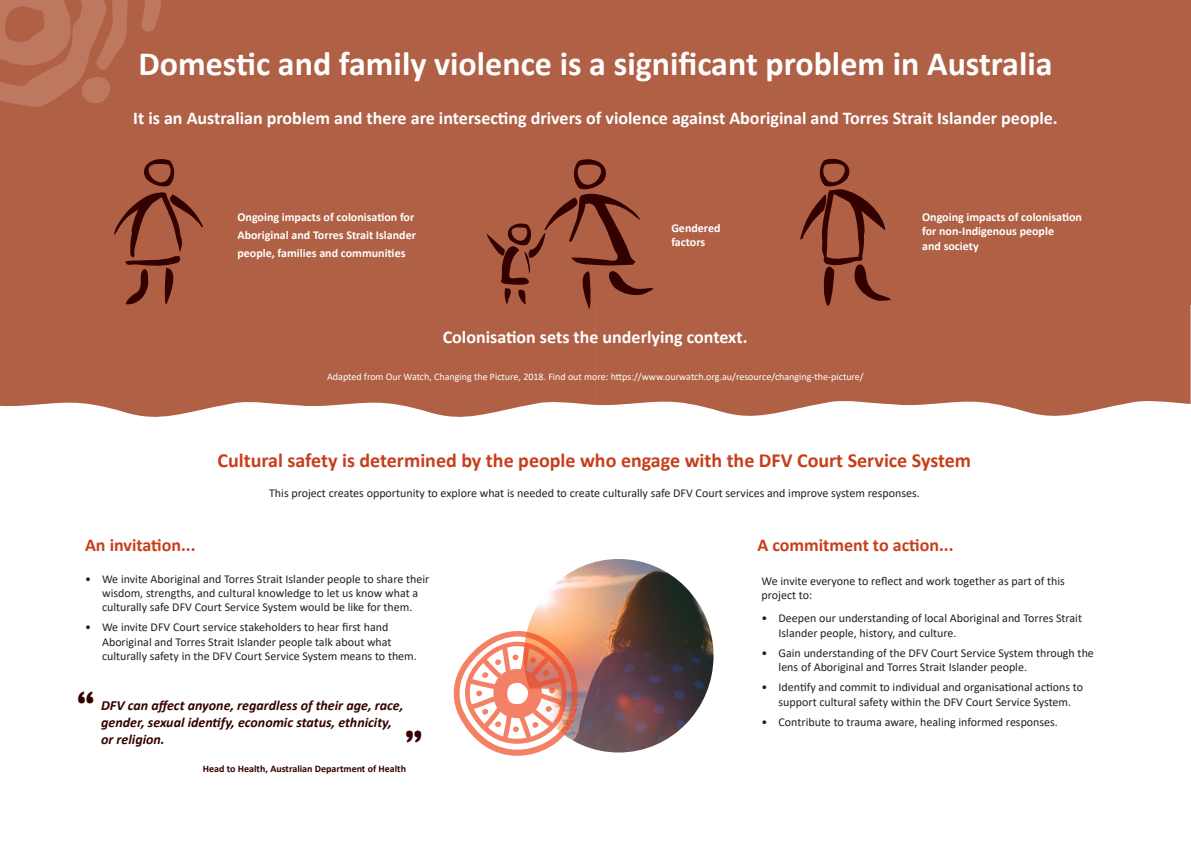
<style>
.page{position:relative;width:1191px;height:842px;background:#fff}
.page>*{position:absolute;margin:0;border:0;box-sizing:border-box;transform-origin:0 0}
.t1{font:700 39px "Britannic";color:#330200}
.t2{font:700 34px "Calibri";color:#fff}
.t3{font:700 20px "Calibri";color:#c83e1b}
.t4{font:700 18px "Calibri";color:#fff}
.t5{font:700 18px "Calibri";color:#c83e1b}
.t6{font:italic 700 14px/16.8px "Calibri";color:#330200}
.t7{font:12px/14.4px "Calibri";color:#231f20}
.t8{font:700 12px/14.4px "Calibri";color:#fff}
.t9{font:10px "Calibri";color:#fff}
.t10{font:700 10px "Calibri";color:#330200}
</style>
<div class="page">
<img style="left:527px;top:559px;width:186px;height:193px">
<svg style="left:0;top:304px;width:595px;height:113px;background:#b66e55"></svg>
<svg style="left:595px;top:304px;width:595px;height:112px;background:#b76e55"></svg>
<div style="left:0;top:0;width:1191px;height:304px;background:#b06045"></div>
<svg style="left:141px;top:0;width:20px;height:32px"></svg>
<svg style="left:0;top:0;width:128px;height:107px"></svg>
<svg style="left:453px;top:630px;width:125px;height:126px"></svg>
<svg style="left:800px;top:158px;width:93px;height:167px"></svg>
<svg style="left:486px;top:159px;width:170px;height:159px"></svg>
<svg style="left:114px;top:159px;width:89px;height:155px"></svg>
<p class="t2" style="left:138px;top:40px;width:915px">Domestic and family violence is a significant problem in Australia</p>
<p class="t4" style="left:133px;top:105px;width:926px">It is an Australian problem and there are intersecting drivers of violence against Aboriginal and Torres Strait Islander people.</p>
<p class="t8" style="left:237px;top:208px;width:180px;line-height:18px">Ongoing impacts of colonisation for<br>Aboriginal and Torres Strait Islander people, families and communities</p>
<p class="t8" style="left:671px;top:220px;width:51px">Gendered factors</p>
<p class="t8" style="left:922px;top:209px;width:161px">Ongoing impacts of colonisation for non-Indigenous people<br>and society</p>
<p class="t4" style="left:443px;top:324px;width:306px">Colonisation sets the underlying context.</p>
<p class="t9" style="left:327px;top:369px;width:538px">Adapted from Our Watch, Changing the Picture, 2018. Find out more: https://www.ourwatch.org.au/resource/changing-the-picture/</p>
<p class="t3" style="left:218px;top:446px;width:755px">Cultural safety is determined by the people who engage with the DFV Court Service System</p>
<p class="t7" style="left:269px;top:485px;width:652px">This project creates opportunity to explore what is needed to create culturally safe DFV Court services and improve system responses.</p>
<p class="t5" style="left:85px;top:532px;width:112px">An invitation...</p>
<p class="t7" style="left:85px;top:571px;width:346px;text-align:center">• We invite Aboriginal and Torres Strait Islander people to share their wisdom, strengths, and cultural knowledge to let us know what a culturally safe DFV Court Service System would be like for them.</p>
<p class="t7" style="left:102px;top:620px;width:316px;text-indent:-17px">• We invite DFV Court service stakeholders to hear first hand<br>Aboriginal and Torres Strait Islander people talk about what culturally safety in the DFV Court Service System means to them.</p>
<p class="t1" style="left:76px;top:683px;width:20px">“</p>
<p class="t6" style="left:101px;top:696px;width:304px">DFV can affect anyone, regardless of their age, race, gender, sexual identify, economic status, ethnicity, or religion.</p>
<p class="t10" style="left:203px;top:761px;width:205px">Head to Health, Australian Department of Health</p>
<p class="t1" style="left:423px;top:751px;width:20px;rotate:-180deg">“</p>
<p class="t5" style="left:757px;top:532px;width:198px">A commitment to action...</p>
<p class="t7" style="left:761px;top:573px;width:305px">We invite everyone to reflect and work together as part of this project to:</p>
<p class="t7" style="left:778px;top:611px;width:305px;text-indent:-17px">• Deepen our understanding of local Aboriginal and Torres Strait<br>Islander people, history, and culture.</p>
<p class="t7" style="left:778px;top:645px;width:317px;text-indent:-17px">• Gain understanding of the DFV Court Service System through the lens of Aboriginal and Torres Strait Islander people.</p>
<p class="t7" style="left:761px;top:680px;width:323px;text-align:center">• Identify and commit to individual and organisational actions to support cultural safety within the DFV Court Service System.</p>
<p class="t7" style="left:761px;top:714px;width:298px">• Contribute to trauma aware, healing informed responses.</p>
</div>
